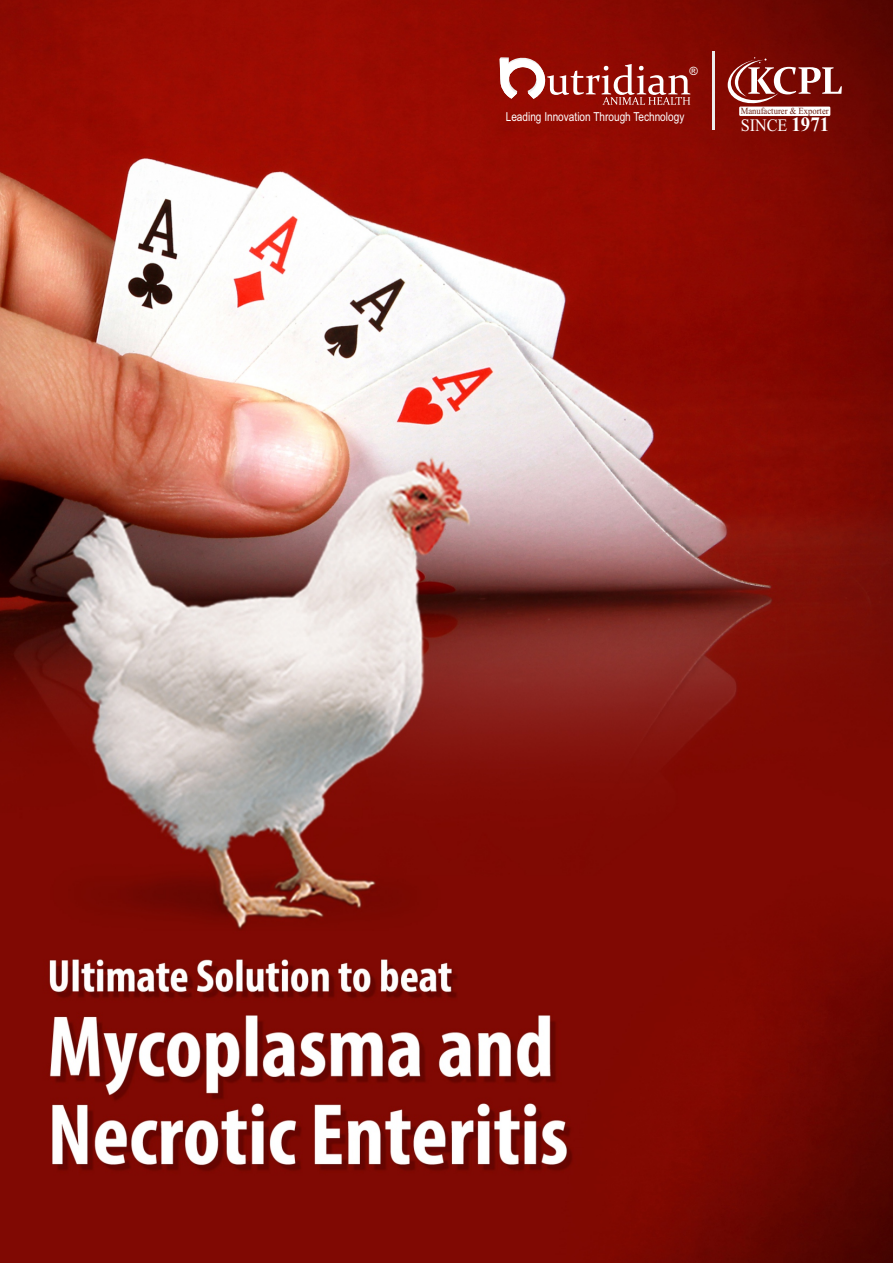
<style>
.page{position:relative;width:893px;height:1263px;background:#fff}
.page>*{position:absolute;margin:0;border:0;box-sizing:border-box;transform-origin:0 0}
.t1{font:17.55px "Times New Roman";color:#fff;scale:.93 1}
.t2{font:12.3px "Arial";color:#fff;scale:.81 1}
.t3{font:11.4px "Arial";color:#fff}
.t4{font:9.3px "Times New Roman";color:#6b1e13;scale:.93 1}
.s1{font-weight:700;font-size:20.4px}
</style>
<div class="page">
<img style="left:0;top:0;width:893px;height:1263px">
<svg style="left:728px;top:57px;width:114px;height:48px"></svg>
<div style="left:739px;top:107px;width:91px;height:9px;background:#fff"></div>
<hr style="left:712px;top:51px;width:2px;height:78px;background:#ececec">
<svg style="left:500px;top:57px;width:190px;height:48px"></svg>
<p class="t3" style="left:690px;top:67px;width:10px">®</p>
<p class="t2" style="left:506px;top:112px;width:222px">Leading Innovation Through Technology</p>
<p class="t4" style="left:741px;top:108px;width:96px">Manufacturer &amp; Exporter</p>
<h1 class="t1" style="left:741px;top:119px;width:97px">SINCE <span class="s1">1971</span></h1>
</div>
